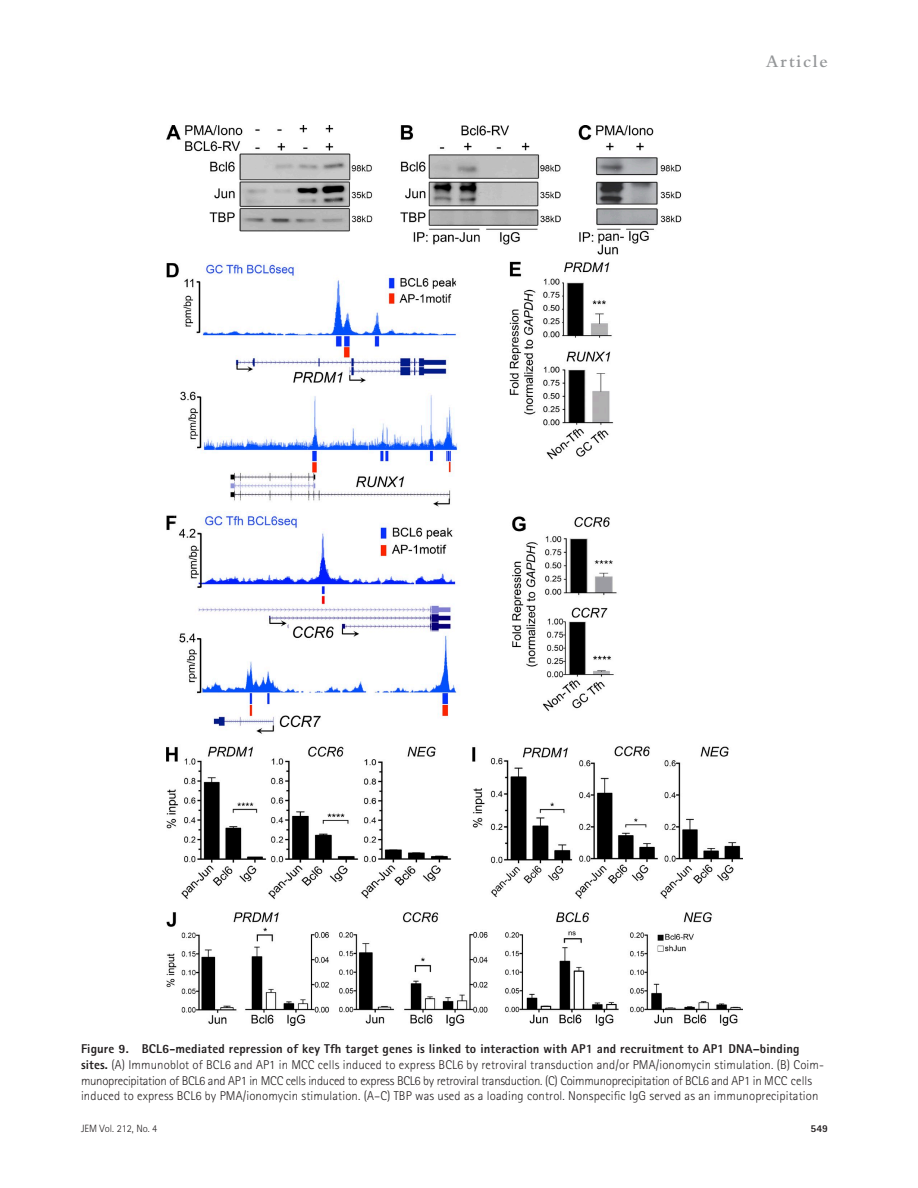
<style>
.page{position:relative;width:918px;height:1188px;background:#fff}
.page>*{position:absolute;margin:0;border:0;box-sizing:border-box;transform-origin:0 0}
.t1{font:600 18px "Bembo Std";letter-spacing:.1em;color:#949698}
.t2{font:300 12.75px/15.8px "Rotis Sans Serif Std";letter-spacing:.01em;color:#231f20}
.t3{font:300 10.5px "Rotis Sans Serif Std";color:#231f20}
.t4{font:800 10.5px "Rotis Sans Serif Std";color:#231f20}
.s1{font-weight:800}
</style>
<div class="page">
<img style="left:167px;top:125px;width:575px;height:900px">
<h1 class="t1" style="left:766px;top:51px;width:64px">Article</h1>
<p class="t2" style="left:81px;top:1041px;width:745px"><span class="s1">Figure 9. BCL6-mediated repression of key Tfh target genes is linked to interaction with AP1 and recruitment to AP1 DNA–binding sites.</span> (A) Immunoblot of BCL6 and AP1 in MCC cells induced to express BCL6 by retroviral transduction and/or PMA/ionomycin stimulation. (B) Coim&shy;munoprecipitation of BCL6 and AP1 in MCC cells induced to express BCL6 by retroviral transduction. (C) Coimmunoprecipitation of BCL6 and AP1 in MCC cells induced to express BCL6 by PMA/ionomycin stimulation. (A–C) TBP was used as a loading control. Nonspecific IgG served as an immunoprecipitation</p>
<p class="t3" style="left:81px;top:1123px;width:78px">JEM Vol. 212, No. 4</p>
<p class="t4" style="left:811px;top:1122px;width:19px">549</p>
</div>
